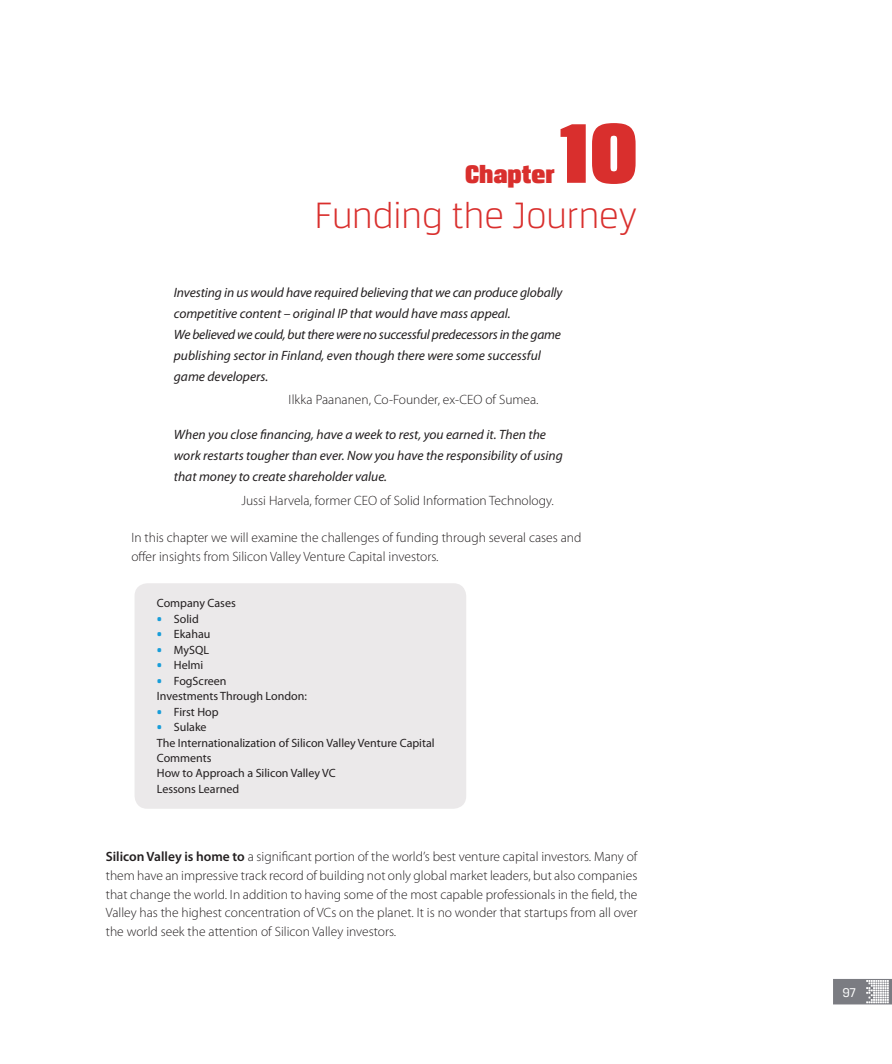
<style>
.page{position:relative;width:892px;height:1064px;background:#fff}
.page>*{position:absolute;margin:0;border:0;box-sizing:border-box;transform-origin:0 0}
.t1{font:90px "Breuer Headline";color:#d92f2d}
.t2{font:300 39px "Breuer Text";color:#d92f2d}
.t3{font:27px "Breuer Headline";color:#d92f2d}
.t4{font:300 13.5px/18.8px "Myriad Pro";color:#231f20}
.t5{font:italic 13.5px/21px "Myriad Pro";color:#231f20}
.t6{font:13.5px "Breuer Text";color:#fff}
.t7{font:12px/15.5px "Myriad Pro";color:#231f20}
.s1{font-family:"Breuer Text";font-weight:300;color:#179dd9}
.s2{font-weight:600}
</style>
<div class="page">
<svg style="left:833px;top:979px;width:59px;height:25px"></svg>
<div style="left:135px;top:583px;width:331px;height:225px;background:#ebe9ea;border-radius:13px"></div>
<h1 class="t1" style="left:558px;top:104px;width:81px">10</h1>
<h2 class="t2" style="left:315px;top:194px;width:324px">Funding the Journey</h2>
<h3 class="t3" style="left:465px;top:159px;width:91px">Chapter</h3>
<p class="t5" style="left:174px;top:282px;width:390px">Investing in us would have required believing that we can produce globally competitive content – original IP that would have mass appeal.<br>We believed we could, but there were no successful predecessors in the game publishing sector in Finland, even though there were some successful game developers.</p>
<p class="t4" style="left:289px;top:390px;width:251px">Ilkka Paananen, Co-Founder, ex-CEO of Sumea.</p>
<p class="t5" style="left:174px;top:424px;width:390px">When you close financing, have a week to rest, you earned it. Then the work restarts tougher than ever. Now you have the responsibility of using that money to create shareholder value.</p>
<p class="t4" style="left:241px;top:491px;width:314px">Jussi Harvela, former CEO of Solid Information Technology.</p>
<p class="t4" style="left:131px;top:528px;width:452px">In this chapter we will examine the challenges of funding through several cases and offer insights from Silicon Valley Venture Capital investors.</p>
<p class="t7" style="left:157px;top:595px;width:80px">Company Cases</p>
<p class="t7" style="left:157px;top:611px;width:43px"><span class="s1">•</span> Solid</p>
<p class="t7" style="left:157px;top:626px;width:55px"><span class="s1">•</span> Ekahau</p>
<p class="t7" style="left:157px;top:642px;width:54px"><span class="s1">•</span> MySQL</p>
<p class="t7" style="left:157px;top:657px;width:48px"><span class="s1">•</span> Helmi</p>
<p class="t7" style="left:157px;top:673px;width:151px"><span class="s1">•</span> FogScreen<br>Investments Through London:</p>
<p class="t7" style="left:157px;top:704px;width:63px"><span class="s1">•</span> First Hop</p>
<p class="t7" style="left:157px;top:719px;width:279px"><span class="s1">•</span> Sulake<br>The Internationalization of Silicon Valley Venture Capital<br>Comments<br>How to Approach a Silicon Valley VC<br>Lessons Learned</p>
<p class="t4" style="left:106px;top:847px;width:533px;text-align:justify"><span class="s2">Silicon Valley is home to</span> a significant portion of the world’s best venture capital investors. Many of them have an impressive track record of building not only global market leaders, but also companies that change the world. In addition to having some of the most capable professionals in the field, the Valley has the highest concentration of VCs on the planet. It is no wonder that startups from all over the world seek the attention of Silicon Valley investors.</p>
<p class="t6" style="left:842px;top:984px;width:15px">97</p>
</div>
